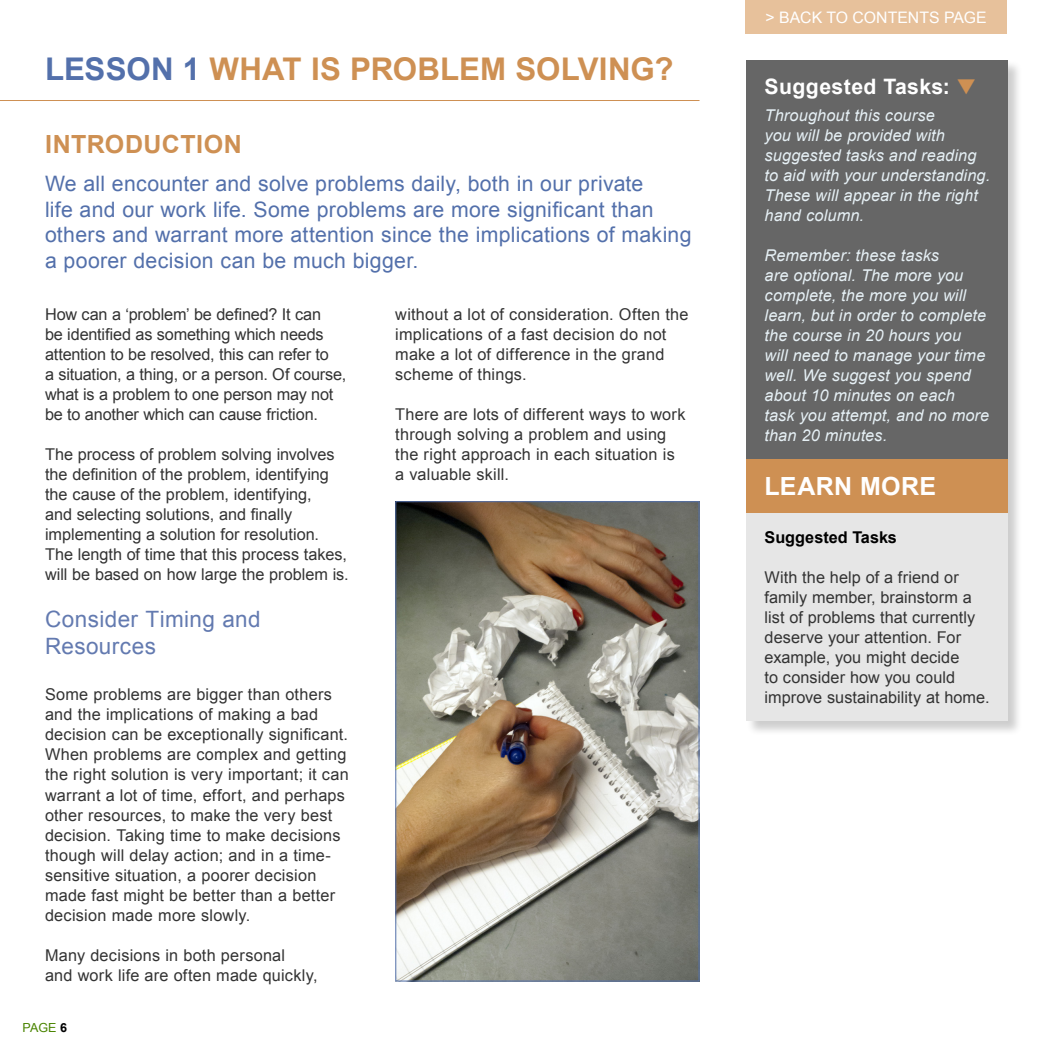
<style>
.page{position:relative;width:1053px;height:1053px;background:#fff}
.page>*{position:absolute;margin:0;border:0;box-sizing:border-box;transform-origin:0 0}
.t1{font:700 31.25px "Arial";color:#ce9053}
.t2{font:700 25px "Arial";letter-spacing:.02em;color:#ce9053}
.t3{font:700 25px "Arial";letter-spacing:.015em;color:#fff}
.t4{font:22.5px/27px "Arial";letter-spacing:.02em;color:#637ab0}
.t5{font:21.25px/25.5px "Arial";letter-spacing:.015em;color:#5370ab}
.t6{font:700 21.25px "Arial";letter-spacing:.02em;color:#fff}
.t7{font:16.25px/20px "Arial";letter-spacing:.01em;color:#333}
.t8{font:italic 16.25px/20px "Arial";letter-spacing:.01em;color:#e6f0f5}
.t9{font:16.25px/20px "Arial";letter-spacing:-.01em;color:#333}
.t10{font:700 16.25px "Arial";color:#000}
.t11{font:15.88px "Arial";color:#fff}
.t12{font:12.5px "Arial";color:#4a8400}
.s1{color:#5370ab}
.s2{font-weight:700;color:#000}
.s3{color:#ce9053}
</style>
<div class="page">
<div style="left:745px;top:0;width:261px;height:34px;background:#e7c19b"></div>
<hr style="left:0;top:100px;width:699px;height:1px;background:#ce9053">
<svg style="left:395px;top:501px;width:305px;height:480px;background:#968d7e"></svg>
<div style="left:746px;top:60px;width:277px;height:675px;background:#000;opacity:.2"></div>
<div style="left:746px;top:60px;width:261px;height:399px;background:#666"></div>
<div style="left:746px;top:459px;width:261px;height:54px;background:#ce9053"></div>
<div style="left:746px;top:513px;width:261px;height:207px;background:#e6e6e6"></div>
<h1 class="t1" style="left:45px;top:48px;width:630px"><span class="s1">LESSON 1</span> WHAT IS PROBLEM SOLVING?</h1>
<h2 class="t2" style="left:45px;top:127px;width:198px">INTRODUCTION</h2>
<h3 class="t5" style="left:45px;top:171px;width:648px">We all encounter and solve problems daily, both in our private<br>life and our work life. Some problems are more significant than others and warrant more attention since the implications of making a poorer decision can be much bigger.</h3>
<p class="t9" style="left:45px;top:304px;width:303px">How can a ‘problem’ be defined? It can<br>be identified as something which needs attention to be resolved, this can refer to<br>a situation, a thing, or a person. Of course, what is a problem to one person may not be to another which can cause friction.</p>
<p class="t7" style="left:45px;top:444px;width:305px">The process of problem solving involves the definition of the problem, identifying the cause of the problem, identifying,<br>and selecting solutions, and finally implementing a solution for resolution.<br>The length of time that this process takes, will be based on how large the problem is.</p>
<h3 class="t4" style="left:45px;top:606px;width:217px">Consider Timing and<br>Resources</h3>
<p class="t7" style="left:45px;top:684px;width:305px">Some problems are bigger than others and the implications of making a bad decision can be exceptionally significant.<br>When problems are complex and getting the right solution is very important; it can warrant a lot of time, effort, and perhaps other resources, to make the very best decision. Taking time to make decisions though will delay action; and in a time&shy;sensitive situation, a poorer decision made fast might be better than a better decision made more slowly.</p>
<p class="t7" style="left:45px;top:945px;width:274px">Many decisions in both personal<br>and work life are often made quickly,</p>
<p class="t7" style="left:395px;top:305px;width:295px">without a lot of consideration. Often the implications of a fast decision do not make a lot of difference in the grand scheme of things.</p>
<p class="t7" style="left:395px;top:405px;width:292px">There are lots of different ways to work through solving a problem and using the right approach in each situation is a valuable skill.</p>
<p class="t12" style="left:22px;top:1019px;width:46px">PAGE <span class="s2">6</span></p>
<p class="t11" style="left:765px;top:7px;width:223px">&gt; BACK TO CONTENTS PAGE</p>
<h3 class="t6" style="left:764px;top:72px;width:213px">Suggested Tasks: <span class="s3">▼</span></h3>
<p class="t8" style="left:764px;top:105px;width:227px">Throughout this course<br>you will be provided with suggested tasks and reading to aid with your understanding.<br>These will appear in the right hand column.</p>
<p class="t8" style="left:764px;top:246px;width:226px">Remember: these tasks<br>are optional. The more you complete, the more you will learn, but in order to complete the course in 20 hours you<br>will need to manage your time well. We suggest you spend about 10 minutes on each<br>task you attempt, and no more than 20 minutes.</p>
<h2 class="t3" style="left:764px;top:469px;width:173px">LEARN MORE</h2>
<p class="t10" style="left:764px;top:526px;width:134px">Suggested Tasks</p>
<p class="t7" style="left:764px;top:567px;width:226px">With the help of a friend or family member, brainstorm a list of problems that currently deserve your attention. For example, you might decide<br>to consider how you could improve sustainability at home.</p>
</div>
